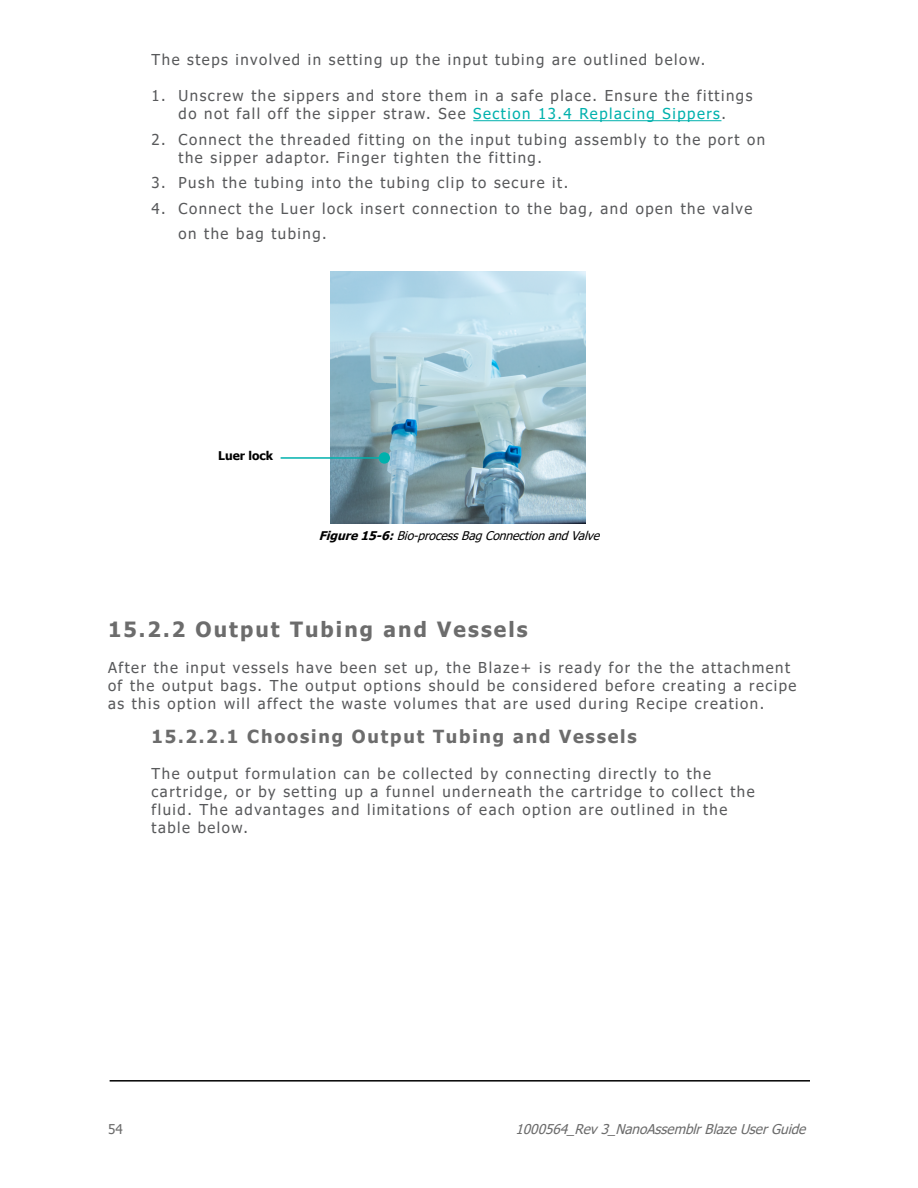
<style>
.page{position:relative;width:918px;height:1188px;background:#fff}
.page>*{position:absolute;margin:0;border:0;box-sizing:border-box;transform-origin:0 0}
.t1{font:700 21px "Tahoma";letter-spacing:.1em;color:#6c6c6c}
.t2{font:700 18px "Tahoma";letter-spacing:.1em;color:#6c6c6c}
.t3{font:15px/18px "Tahoma";letter-spacing:.1em;color:#58595b}
.t4{font:italic 13.5px "Tahoma";color:#6c6c6c}
.t5{font:13.5px "Tahoma";color:#6c6c6c}
.t6{font:italic 12px "Tahoma";color:#000}
.t7{font:700 12px "Tahoma";color:#000}
.s1{color:#00b1ad}
.s2{font-weight:700}
</style>
<div class="page">
<hr style="left:110px;top:1080px;width:700px;height:2px;background:#000">
<hr style="left:473px;top:120px;width:248px;height:1px;background:#00b1ad">
<img style="left:331px;top:271px;width:255px;height:252px">
<div style="left:379px;top:452px;width:11px;height:12px;background:#00b1ad;border-radius:50%"></div>
<hr style="left:281px;top:457px;width:103px;height:2px;background:#00b1ad">
<p class="t3" style="left:152px;top:52px;width:555px">The steps involved in setting up the input tubing are outlined below.</p>
<p class="t3" style="left:152px;top:88px;width:602px;text-align:center">1. Unscrew the sippers and store them in a safe place. Ensure the fittings do not fall off the sipper straw. See <span class="s1">Section 13.4 Replacing Sippers</span>.</p>
<p class="t3" style="left:179px;top:131px;width:588px;text-indent:-27px">2. Connect the threaded fitting on the input tubing assembly to the port on the sipper adaptor. Finger tighten the fitting.</p>
<p class="t3" style="left:152px;top:175px;width:418px">3. Push the tubing into the tubing clip to secure it.</p>
<p class="t3" style="left:179px;top:197px;width:575px;line-height:25.5px;text-indent:-27px">4. Connect the Luer lock insert connection to the bag, and open the valve on the bag tubing.</p>
<p class="t7" style="left:218px;top:447px;width:56px">Luer lock</p>
<p class="t6" style="left:319px;top:528px;width:287px"><span class="s2">Figure15-6:</span>Bio-processBagConnectionandValve</p>
<h1 class="t1" style="left:108px;top:614px;width:421px">15.2.2 Output Tubing and Vessels</h1>
<p class="t3" style="left:108px;top:659px;width:690px">After the input vessels have been set up, the Blaze+ is ready for the the attachment of the output bags. The output options should be considered before creating a recipe as this option will affect the waste volumes that are used during Recipe creation.</p>
<p class="t2" style="left:152px;top:724px;width:487px">15.2.2.1 Choosing Output Tubing and Vessels</p>
<p class="t3" style="left:152px;top:766px;width:605px">The output formulation can be collected by connecting directly to the cartridge, or by setting up a funnel underneath the cartridge to collect the fluid. The advantages and limitations of each option are outlined in the table below.</p>
<p class="t5" style="left:108px;top:1120px;width:16px">54</p>
<p class="t4" style="left:516px;top:1120px;width:297px">1000564_Rev3_NanoAssemblrBlazeUserGuide</p>
</div>
